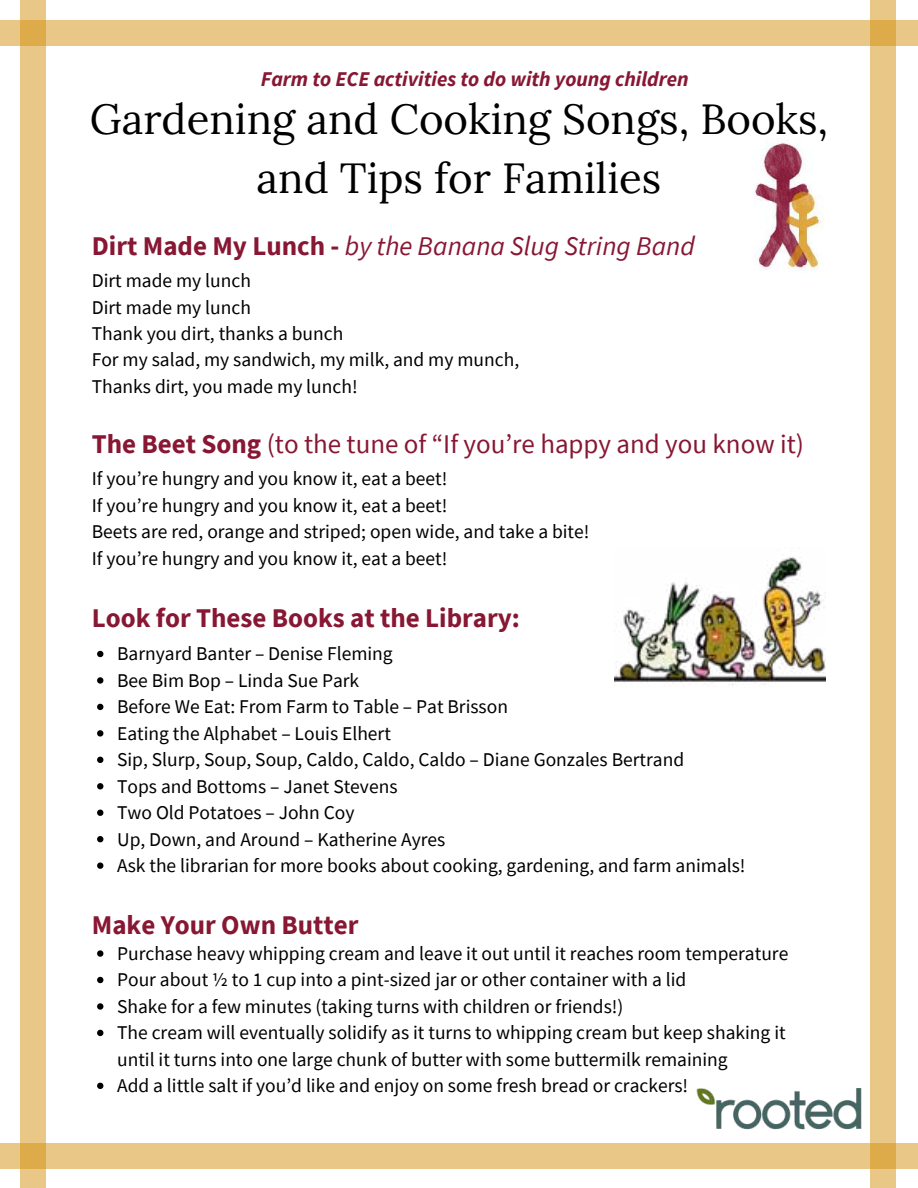
<style>
.page{position:relative;width:918px;height:1188px;background:#fff}
.page>*{position:absolute;margin:0;border:0;box-sizing:border-box;transform-origin:0 0}
.t1{font:42px/58.5px "Lora";color:#000;text-align:center}
.t2{font:27px "Source Sans Pro";color:#871733}
.t3{font:700 27px "Source Sans Pro";color:#871733}
.t4{font:italic 27px "Source Sans Pro";color:#871733}
.t5{font:italic 700 21px "Source Sans Pro";color:#871733}
.t6{font:19.5px/26.4px "Source Sans Pro";color:#000}
.s1{font-weight:700;font-style:normal}
.s2{font-weight:700}
</style>
<div class="page">
<img style="left:696px;top:1088px;width:166px;height:42px">
<div style="left:20px;top:0;width:26px;height:1188px;background:#e9c787"></div>
<div style="left:871px;top:0;width:25px;height:1188px;background:#e9c787"></div>
<div style="left:0;top:1143px;width:918px;height:26px;background:#e9c787"></div>
<div style="left:0;top:20px;width:918px;height:26px;background:#e9c787"></div>
<img style="left:754px;top:137px;width:70px;height:135px">
<svg style="left:97px;top:651px;width:6px;height:6px"></svg>
<svg style="left:97px;top:677px;width:6px;height:7px"></svg>
<svg style="left:97px;top:704px;width:6px;height:6px"></svg>
<svg style="left:97px;top:730px;width:6px;height:7px"></svg>
<svg style="left:97px;top:757px;width:6px;height:6px"></svg>
<svg style="left:97px;top:783px;width:6px;height:6px"></svg>
<svg style="left:97px;top:810px;width:6px;height:6px"></svg>
<svg style="left:97px;top:836px;width:6px;height:6px"></svg>
<svg style="left:97px;top:862px;width:6px;height:7px"></svg>
<svg style="left:97px;top:950px;width:6px;height:7px"></svg>
<svg style="left:97px;top:977px;width:6px;height:6px"></svg>
<svg style="left:97px;top:1003px;width:6px;height:7px"></svg>
<svg style="left:97px;top:1030px;width:6px;height:6px"></svg>
<svg style="left:97px;top:1083px;width:6px;height:6px"></svg>
<img style="left:614px;top:557px;width:212px;height:129px">
<p class="t5" style="left:261px;top:65px;width:429px">Farm to ECE activities to do with young children</p>
<h1 class="t1" style="left:90px;top:87px;width:740px">Gardening and Cooking Songs, Books, and Tips for Families</h1>
<h2 class="t4" style="left:92px;top:229px;width:605px"><span class="s1">Dirt Made My Lunch -</span> by the Banana Slug String Band</h2>
<p class="t6" style="left:92px;top:267px;width:429px">Dirt made my lunch<br>Dirt made my lunch<br>Thank you dirt, thanks a bunch<br>For my salad, my sandwich, my milk, and my munch,<br>Thanks dirt, you made my lunch!</p>
<h2 class="t2" style="left:92px;top:427px;width:714px"><span class="s2">The Beet Song</span> (to the tune of “If you’re happy and you know it)</h2>
<p class="t6" style="left:92px;top:466px;width:499px">If you’re hungry and you know it, eat a beet!<br>If you’re hungry and you know it, eat a beet!<br>Beets are red, orange and striped; open wide, and take a bite!<br>If you’re hungry and you know it, eat a beet!</p>
<h2 class="t3" style="left:92px;top:600px;width:430px">Look for These Books at the Library:</h2>
<p class="t6" style="left:117px;top:641px;width:630px">Barnyard Banter – Denise Fleming<br>Bee Bim Bop – Linda Sue Park<br>Before We Eat: From Farm to Table – Pat Brisson<br>Eating the Alphabet – Louis Elhert<br>Sip, Slurp, Soup, Soup, Caldo, Caldo, Caldo – Diane Gonzales Bertrand<br>Tops and Bottoms – Janet Stevens<br>Two Old Potatoes – John Coy<br>Up, Down, and Around – Katherine Ayres<br>Ask the librarian for more books about cooking, gardening, and farm animals!</p>
<h2 class="t3" style="left:92px;top:907px;width:268px">Make Your Own Butter</h2>
<p class="t6" style="left:117px;top:940px;width:673px">Purchase heavy whipping cream and leave it out until it reaches room temperature Pour about ½ to 1 cup into a pint-sized jar or other container with a lid<br>Shake for a few minutes (taking turns with children or friends!)<br>The cream will eventually solidify as it turns to whipping cream but keep shaking it until it turns into one large chunk of butter with some buttermilk remaining<br>Add a little salt if you’d like and enjoy on some fresh bread or crackers!</p>
</div>
